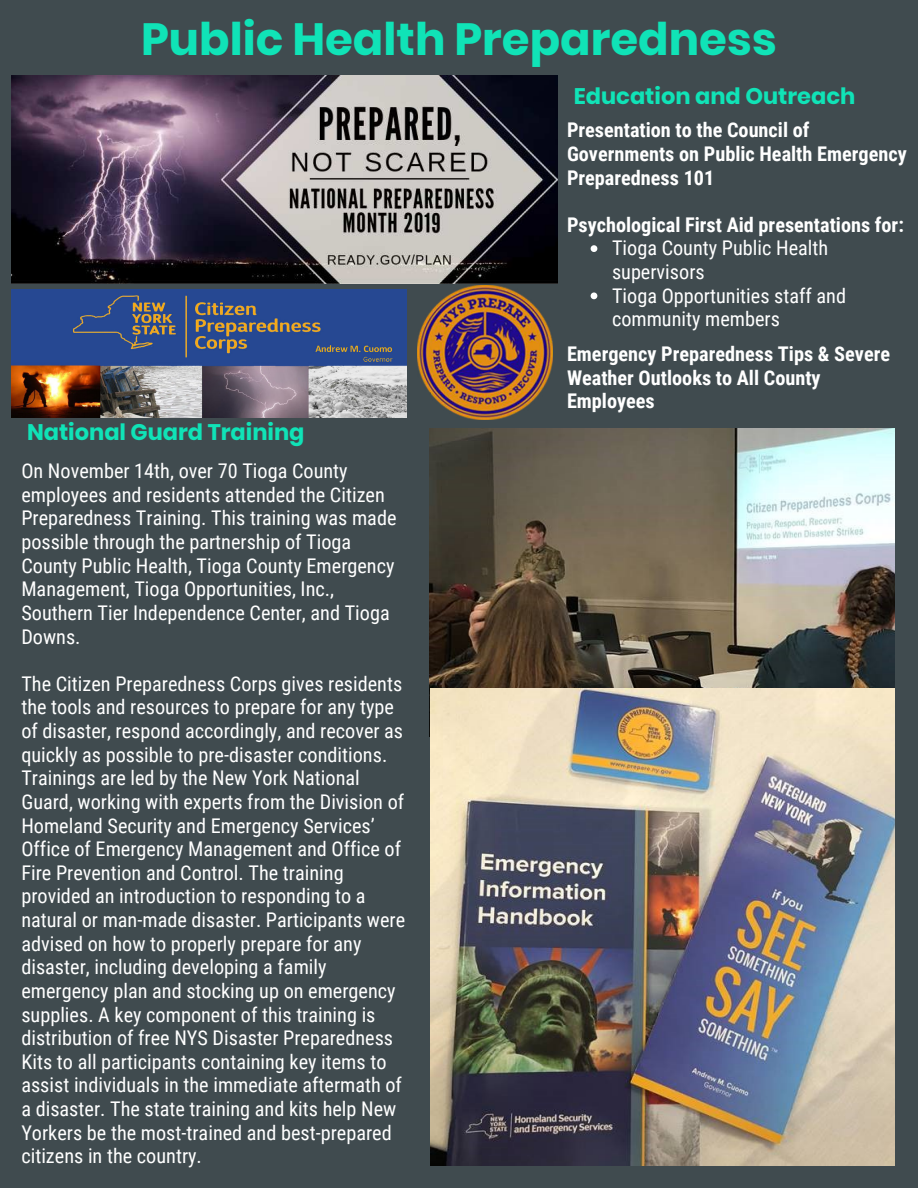
<style>
.page{position:relative;width:918px;height:1188px;background:#404b4f}
.page>*{position:absolute;margin:0;border:0;box-sizing:border-box;transform-origin:0 0}
.t1{font:700 45px "Poppins";color:#10e3b7}
.t2{font:700 22.5px "Poppins";color:#10e3b7}
.t3{font:20.25px/23.7px "Roboto Condensed";color:#fff}
.t4{font:700 20.25px/23.7px "Roboto Condensed";color:#fff}
</style>
<div class="page">
<svg style="left:591px;top:245px;width:6px;height:7px"></svg>
<svg style="left:591px;top:292px;width:6px;height:7px"></svg>
<img style="left:430px;top:429px;width:464px;height:308px">
<img style="left:431px;top:688px;width:463px;height:478px">
<img style="left:11px;top:75px;width:547px;height:209px">
<img style="left:11px;top:289px;width:395px;height:128px">
<img style="left:417px;top:286px;width:135px;height:134px">
<h1 class="t1" style="left:141px;top:13px;width:637px">Public Health Preparedness</h1>
<p class="t2" style="left:574px;top:83px;width:283px">Education and Outreach</p>
<p class="t4" style="left:567px;top:117px;width:341px">Presentation to the Council of<br>Governments on Public Health Emergency<br>Preparedness 101</p>
<p class="t4" style="left:567px;top:212px;width:338px">Psychological First Aid presentations for:</p>
<p class="t3" style="left:612px;top:236px;width:236px">Tioga County Public Health supervisors<br>Tioga Opportunities staff and community members</p>
<p class="t4" style="left:567px;top:341px;width:325px">Emergency Preparedness Tips &amp; Severe<br>Weather Outlooks to All County<br>Employees</p>
<p class="t2" style="left:27px;top:419px;width:279px">National Guard Training</p>
<p class="t3" style="left:21px;top:458px;width:377px">On November 14th, over 70 Tioga County employees and residents attended the Citizen Preparedness Training. This training was made possible through the partnership of Tioga County Public Health, Tioga County Emergency Management, Tioga Opportunities, Inc., Southern Tier Independence Center, and Tioga Downs.</p>
<p class="t3" style="left:21px;top:671px;width:385px">The Citizen Preparedness Corps gives residents the tools and resources to prepare for any type of disaster, respond accordingly, and recover as quickly as possible to pre-disaster conditions.<br>Trainings are led by the New York National Guard, working with experts from the Division of Homeland Security and Emergency Services’ Office of Emergency Management and Office of Fire Prevention and Control. The training provided an introduction to responding to a natural or man-made disaster. Participants were advised on how to properly prepare for any disaster, including developing a family emergency plan and stocking up on emergency supplies. A key component of this training is distribution of free NYS Disaster Preparedness Kits to all participants containing key items to assist individuals in the immediate aftermath of a disaster. The state training and kits help New Yorkers be the most-trained and best-prepared citizens in the country.</p>
</div>
